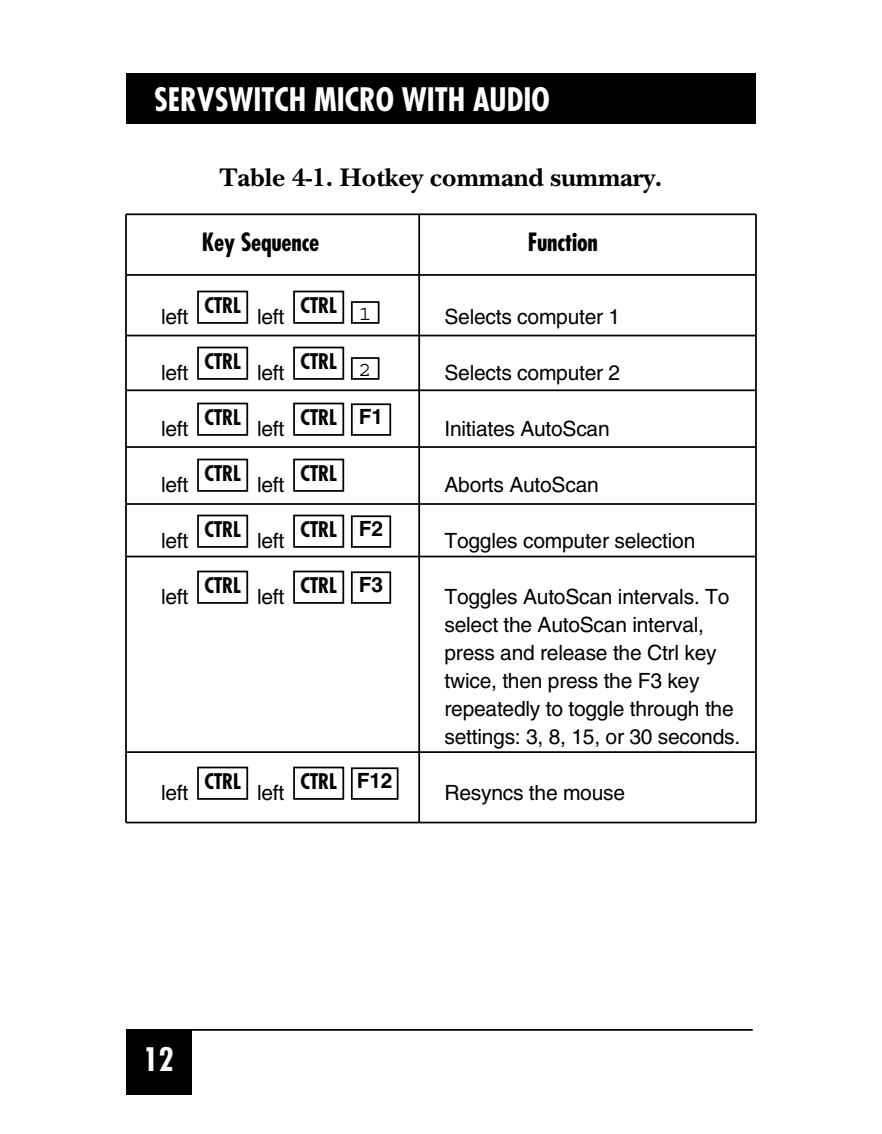
<style>
.page{position:relative;width:882px;height:1134px;background:#fff}
.page>*{position:absolute;margin:0;border:0;box-sizing:border-box;transform-origin:0 0}
.t1{font:700 condensed 31.5px "Futura";color:#fff}
.t2{font:700 26.6px "New Baskerville";letter-spacing:-.005em;color:#000}
.t3{font:700 condensed 24.5px "Futura";letter-spacing:-.01em;color:#000}
.t4{font:21px/28px "Helvetica";letter-spacing:-.01em;color:#000}
.t5{font:700 condensed 21px "Futura";letter-spacing:-.01em;color:#000}
.t6{font:21px "Courier";color:#000}
.s1{font-family:"Helvetica";font-stretch:normal}
</style>
<div class="page">
<div style="left:126px;top:1030px;width:65px;height:65px;background:#000"></div>
<div style="left:126px;top:73px;width:630px;height:51px;background:#000"></div>
<hr style="left:126px;top:1029px;width:627px;height:2px;background:#000">
<svg style="left:126px;top:213px;width:630px;height:611px"></svg>
<hr style="left:125px;top:214px;width:2px;height:609px;background:#000">
<hr style="left:418px;top:214px;width:2px;height:609px;background:#000">
<hr style="left:755px;top:214px;width:2px;height:609px;background:#000">
<h1 class="t1" style="left:154px;top:86px;width:397px">SERVSWITCH MICRO WITH AUDIO</h1>
<p class="t2" style="left:220px;top:168px;width:444px">Table 4-1. Hotkey command summary.</p>
<p class="t3" style="left:202px;top:231px;width:119px">Key Sequence</p>
<p class="t3" style="left:528px;top:231px;width:72px">Function</p>
<p class="t5" style="left:204px;top:296px;width:38px">CTRL</p>
<p class="t5" style="left:300px;top:296px;width:38px">CTRL</p>
<p class="t6" style="left:359px;top:306px;width:14px">1</p>
<p class="t4" style="left:161px;top:304px;width:29px">left</p>
<p class="t4" style="left:257px;top:304px;width:29px">left</p>
<p class="t4" style="left:445px;top:304px;width:177px">Selects computer 1</p>
<p class="t4" style="left:161px;top:360px;width:29px">left</p>
<p class="t4" style="left:257px;top:360px;width:29px">left</p>
<p class="t4" style="left:445px;top:360px;width:177px">Selects computer 2</p>
<p class="t4" style="left:161px;top:416px;width:29px">left</p>
<p class="t4" style="left:257px;top:416px;width:29px">left</p>
<p class="t4" style="left:445px;top:416px;width:167px">Initiates AutoScan</p>
<p class="t5" style="left:204px;top:352px;width:38px">CTRL</p>
<p class="t5" style="left:300px;top:352px;width:38px">CTRL</p>
<p class="t6" style="left:359px;top:362px;width:14px">2</p>
<p class="t5" style="left:204px;top:408px;width:38px">CTRL</p>
<p class="t5" style="left:300px;top:408px;width:84px">CTRL <span class="s1">F1</span></p>
<p class="t5" style="left:204px;top:464px;width:38px">CTRL</p>
<p class="t5" style="left:300px;top:464px;width:38px">CTRL</p>
<p class="t4" style="left:161px;top:472px;width:29px">left</p>
<p class="t4" style="left:257px;top:472px;width:29px">left</p>
<p class="t4" style="left:445px;top:472px;width:156px">Aborts AutoScan</p>
<p class="t5" style="left:204px;top:520px;width:38px">CTRL</p>
<p class="t5" style="left:300px;top:520px;width:84px">CTRL <span class="s1">F2</span></p>
<p class="t4" style="left:161px;top:528px;width:29px">left</p>
<p class="t4" style="left:257px;top:528px;width:29px">left</p>
<p class="t4" style="left:445px;top:528px;width:252px">Toggles computer selection</p>
<p class="t4" style="left:161px;top:584px;width:29px">left</p>
<p class="t4" style="left:257px;top:584px;width:29px">left</p>
<p class="t4" style="left:444px;top:584px;width:297px">Toggles AutoScan intervals. To select the AutoScan interval, press and release the Ctrl key twice, then press the F3 key repeatedly to toggle through the settings: 3, 8, 15, or 30 seconds.</p>
<p class="t4" style="left:161px;top:780px;width:29px">left</p>
<p class="t4" style="left:257px;top:780px;width:29px">left</p>
<p class="t4" style="left:445px;top:780px;width:182px">Resyncs the mouse</p>
<p class="t5" style="left:204px;top:576px;width:38px">CTRL</p>
<p class="t5" style="left:300px;top:576px;width:84px">CTRL <span class="s1">F3</span></p>
<p class="t5" style="left:204px;top:772px;width:38px">CTRL</p>
<p class="t5" style="left:300px;top:772px;width:94px">CTRL <span class="s1">F12</span></p>
<h1 class="t1" style="left:143px;top:1046px;width:32px">12</h1>
</div>
